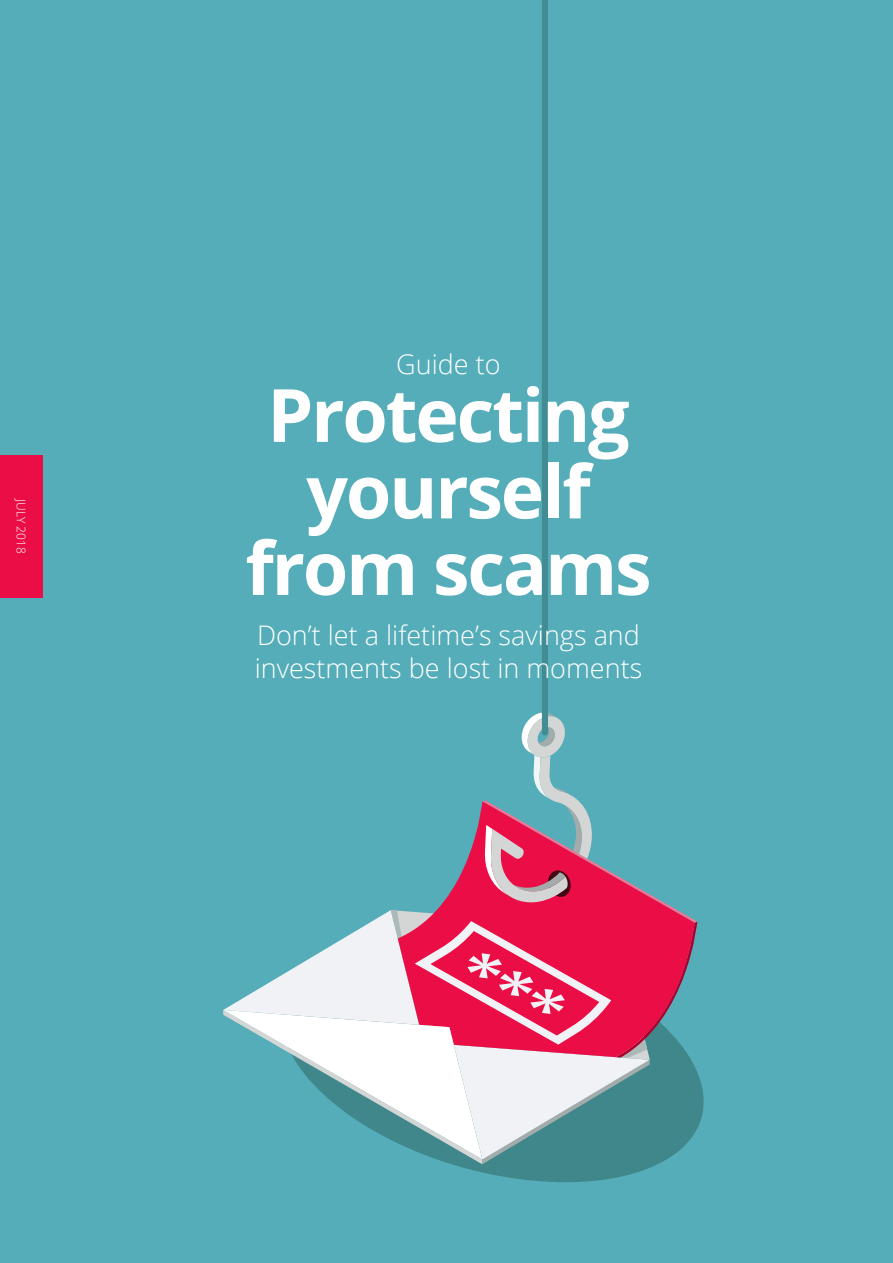
<style>
.page{position:relative;width:893px;height:1263px;background:#54adb8}
.page>*{position:absolute;margin:0;border:0;box-sizing:border-box;transform-origin:0 0}
.t1{font:700 73.5px/76.5px "Open Sans";letter-spacing:-.03em;color:#fff;text-align:center}
.t2{font:300 27px/33px "Open Sans";color:#fff}
.t3{font:300 12px "Open Sans";color:#fff}
</style>
<div class="page">
<svg style="left:452px;top:1072px;width:252px;height:110px;fill:#40878c"></svg>
<svg style="left:223px;top:0;width:474px;height:1164px"></svg>
<div style="left:0;top:455px;width:43px;height:143px;background:#eb0d45"></div>
<p class="t3" style="left:29px;top:499px;width:56px;rotate:90deg">JULY 2018</p>
<p class="t2" style="left:396px;top:347px;width:106px">Guide to</p>
<h1 class="t1" style="left:245px;top:375px;width:408px">Protecting yourself from scams</h1>
<p class="t2" style="left:255px;top:618px;width:389px">Don’t let a lifetime’s savings and investments be lost in moments</p>
</div>
